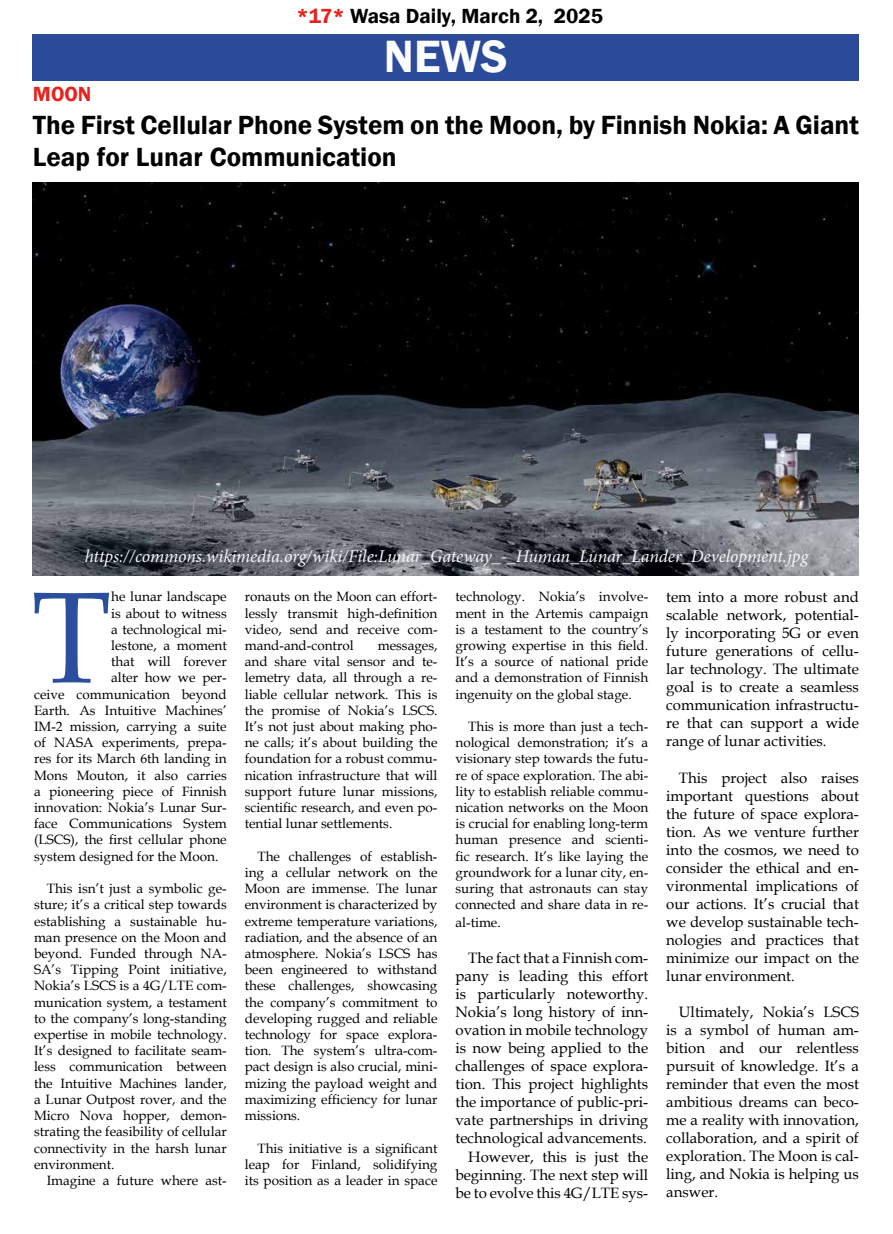
<style>
.page{position:relative;width:893px;height:1234px;background:#fff}
.page>*{position:absolute;margin:0;border:0;box-sizing:border-box;transform-origin:0 0}
.t1{font:129.45px "Book Antiqua";color:#2b4f9e}
.t2{font:600 46.5px "Franklin Gothic";color:#fbfdfc}
.t3{font:600 27px/32.4px "Franklin Gothic";color:#000}
.t4{font:600 21px "Franklin Gothic";color:#000}
.t5{font:600 21px "Franklin Gothic";color:#e5231e}
.t6{font:italic 18px "Minion Pro";letter-spacing:-.005em;color:#f6f5fb}
.t7{font:15px/18px "Book Antiqua";color:#000;text-align:justify}
.t8{font:13.5px/16.2px "Book Antiqua";color:#000;text-align:justify}
.s1{color:#e5231d}
</style>
<div class="page">
<div style="left:33px;top:34px;width:826px;height:47px;background:#2c4a9a"></div>
<img style="left:33px;top:183px;width:826px;height:392px">
<h3 class="t4" style="left:297px;top:3px;width:308px"><span class="s1">*17*</span> Wasa Daily, March 2, 2025</h3>
<h2 class="t2" style="left:384px;top:28px;width:125px">NEWS</h2>
<h3 class="t5" style="left:33px;top:81px;width:60px">MOON</h3>
<h3 class="t3" style="left:33px;top:109px;width:827px">The First Cellular Phone System on the Moon, by Finnish Nokia: A Giant<br>Leap for Lunar Communication</h3>
<h3 class="t6" style="left:85px;top:544px;width:725px">https://commons.wikimedia.org/wiki/File:Lunar_Gateway_-_Human_Lunar_Lander_Development.jpg</h3>
<h1 class="t1" style="left:32px;top:548px;width:81px">T</h1>
<p class="t8" style="left:111px;top:588px;width:117px">he lunar landscape</p>
<p class="t8" style="left:111px;top:604px;width:117px">is about to witness</p>
<p class="t8" style="left:111px;top:620px;width:117px">a technological mi-</p>
<p class="t8" style="left:111px;top:636px;width:117px">lestone, a moment</p>
<p class="t8" style="left:111px;top:653px;width:117px">that will forever</p>
<p class="t8" style="left:111px;top:669px;width:117px">alter how we per-</p>
<p class="t8" style="left:34px;top:685px;width:194px">ceive communication beyond</p>
<p class="t8" style="left:34px;top:701px;width:194px">Earth. As Intuitive Machines’</p>
<p class="t8" style="left:34px;top:717px;width:194px">IM-2 mission, carrying a suite</p>
<p class="t8" style="left:34px;top:734px;width:194px">of NASA experiments, prepa-</p>
<p class="t8" style="left:34px;top:750px;width:194px">res for its March 6th landing in</p>
<p class="t8" style="left:34px;top:766px;width:194px">Mons Mouton, it also carries</p>
<p class="t8" style="left:34px;top:782px;width:194px">a pioneering piece of Finnish</p>
<p class="t8" style="left:34px;top:798px;width:194px">innovation: Nokia’s Lunar Sur-</p>
<p class="t8" style="left:34px;top:815px;width:194px">face Communications System</p>
<p class="t8" style="left:34px;top:831px;width:194px">(LSCS), the first cellular phone</p>
<p class="t8" style="left:34px;top:847px;width:186px">system designed for the Moon.</p>
<p class="t8" style="left:34px;top:879px;width:194px;text-indent:13px">This isn’t just a symbolic ge&shy;sture; it’s a critical step towards establishing a sustainable hu&shy;man presence on the Moon and beyond. Funded through NA-SA’s Tipping Point initiative, Nokia’s LSCS is a 4G/LTE com&shy;munication system, a testament to the company’s long-standing expertise in mobile technology.<br>It’s designed to facilitate seam&shy;less communication between the Intuitive Machines lander, a Lunar Outpost rover, and the Micro Nova hopper, demon&shy;strating the feasibility of cellular connectivity in the harsh lunar environment.</p>
<p class="t8" style="left:47px;top:1171px;width:181px">Imagine a future where ast-</p>
<p class="t8" style="left:245px;top:588px;width:194px">ronauts on the Moon can effort&shy;lessly transmit high-definition video, send and receive com&shy;mand-and-control</p>
<p class="t8" style="left:245px;top:636px;width:194px;text-indent:133px">messages, and share vital sensor and te&shy;lemetry data, all through a re&shy;liable cellular network. This is the promise of Nokia’s LSCS.<br>It’s not just about making pho&shy;ne calls; it’s about building the foundation for a robust commu&shy;nication infrastructure that will support future lunar missions, scientific research, and even po&shy;tential lunar settlements.</p>
<p class="t8" style="left:245px;top:847px;width:194px;text-indent:13px">The challenges of establish&shy;ing a cellular network on the Moon are immense. The lunar environment is characterized by extreme temperature variations, radiation, and the absence of an atmosphere. Nokia’s LSCS has been engineered to withstand these challenges, showcasing the company’s commitment to developing rugged and reliable technology for space explora&shy;tion. The system’s ultra-com&shy;pact design is also crucial, mini&shy;mizing the payload weight and maximizing efficiency for lunar missions.</p>
<p class="t8" style="left:245px;top:1139px;width:194px;text-indent:13px">This initiative is a significant leap for Finland, solidifying its position as a leader in space</p>
<p class="t8" style="left:455px;top:588px;width:194px">technology. Nokia’s involve&shy;ment in the Artemis campaign is a testament to the country’s growing expertise in this field.<br>It’s a source of national pride and a demonstration of Finnish ingenuity on the global stage.</p>
<p class="t8" style="left:455px;top:717px;width:194px;text-indent:13px">This is more than just a tech&shy;nological demonstration; it’s a visionary step towards the futu&shy;re of space exploration. The abi&shy;lity to establish reliable commu&shy;nication networks on the Moon is crucial for enabling long-term human presence and scienti&shy;fic research. It’s like laying the groundwork for a lunar city, en&shy;suring that astronauts can stay connected and share data in re-</p>
<p class="t8" style="left:455px;top:914px;width:47px">al-time.</p>
<p class="t7" style="left:455px;top:948px;width:194px;text-align:right">The fact that a Finnish com&shy;pany is leading this effort is particularly noteworthy.<br>Nokia’s long history of inn&shy;ovation in mobile technology is now being applied to the challenges of space explora&shy;tion. This project highlights the importance of public-pri&shy;vate partnerships in driving technological advancements.<br>However, this is just the beginning. The next step will be to evolve this 4G/LTE sys-</p>
<p class="t7" style="left:666px;top:587px;width:194px">tem into a more robust and scalable network, potential&shy;ly incorporating 5G or even future generations of cellu&shy;lar technology. The ultimate goal is to create a seamless communication infrastructu&shy;re that can support a wide range of lunar activities.</p>
<p class="t7" style="left:666px;top:767px;width:194px;text-indent:13px">This project also raises important questions about the future of space explora&shy;tion. As we venture further into the cosmos, we need to consider the ethical and en&shy;vironmental implications of our actions. It’s crucial that we develop sustainable tech&shy;nologies and practices that minimize our impact on the lunar environment.</p>
<p class="t7" style="left:666px;top:1001px;width:194px;text-indent:13px">Ultimately, Nokia’s LSCS is a symbol of human am&shy;bition and our relentless pursuit of knowledge. It’s a reminder that even the most ambitious dreams can beco&shy;me a reality with innovation, collaboration, and a spirit of exploration. The Moon is cal&shy;ling, and Nokia is helping us answer.</p>
</div>
